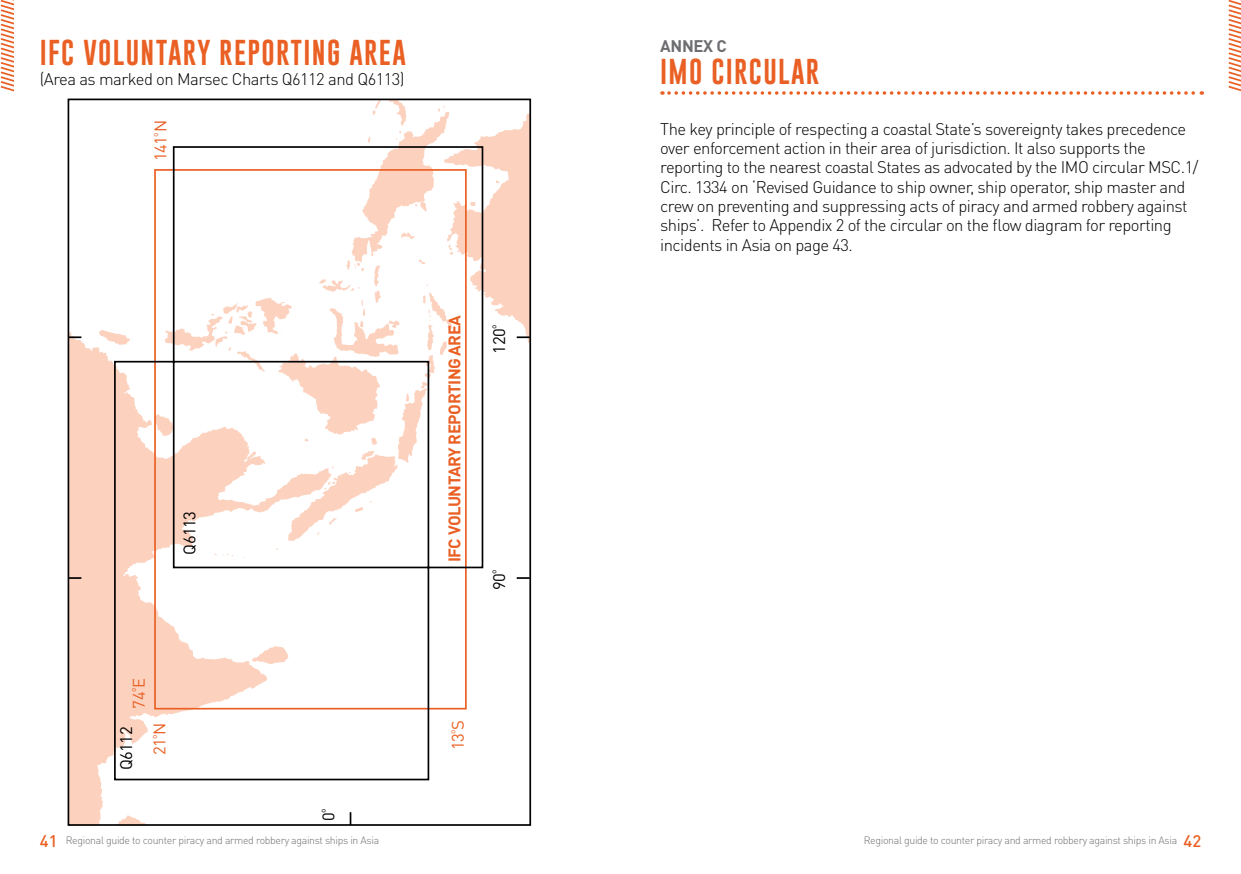
<style>
.page{position:relative;width:1241px;height:874px;background:#fff}
.page>*{position:absolute;margin:0;border:0;box-sizing:border-box;transform-origin:0 0}
.t1{font:26.25px "Gobold";letter-spacing:.05em;color:#ea6024}
.t2{font:300 16.62px/19.2px "DIN Pro";letter-spacing:-.03em;color:#000}
.t3{font:700 16.62px "DIN Pro";letter-spacing:-.03em;color:#ea6024}
.t4{font:16.62px "DIN Pro";letter-spacing:-.03em;color:#000}
.t5{font:16.62px "DIN Pro";letter-spacing:-.03em;color:#ea6024}
.t6{font:700 16.62px "DIN Pro";letter-spacing:-.02em;color:#6d6e71}
.t7{font:300 10.5px "DIN Pro";letter-spacing:-.03em;color:#6d6e71}
.s1{font-weight:500;font-size:16.62px;color:#ea6024}
</style>
<div class="page">
<svg style="left:1228px;top:0;width:12px;height:91px"></svg>
<svg style="left:0;top:0;width:13px;height:91px"></svg>
<svg style="left:669px;top:91px;width:532px;height:4px"></svg>
<svg style="left:367px;top:101px;width:161px;height:44px"></svg>
<svg style="left:67px;top:145px;width:464px;height:681px"></svg>
<h1 class="t1" style="left:40px;top:36px;width:367px">IFC VOLUNTARY REPORTING AREA</h1>
<p class="t2" style="left:40px;top:68px;width:366px">(Area as marked on Marsec Charts Q6112 and Q6113)</p>
<p class="t5" style="left:149px;top:161px;width:42px;rotate:-90deg">141<sup>º</sup>N</p>
<p class="t4" style="left:178px;top:554px;width:45px;rotate:-90deg">Q6113</p>
<p class="t3" style="left:443px;top:562px;width:248px;rotate:-90deg">IFC VOLUNTARY REPORTING AREA</p>
<p class="t4" style="left:487px;top:353px;width:30px;rotate:-90deg">120<sup>º</sup></p>
<p class="t4" style="left:487px;top:590px;width:22px;rotate:-90deg">90<sup>º</sup></p>
<p class="t5" style="left:127px;top:708px;width:32px;rotate:-90deg">74<sup>º</sup>E</p>
<p class="t4" style="left:115px;top:769px;width:45px;rotate:-90deg">Q6112</p>
<p class="t5" style="left:148px;top:755px;width:34px;rotate:-90deg">21<sup>º</sup>N</p>
<p class="t5" style="left:446px;top:749px;width:32px;rotate:-90deg">13<sup>º</sup>S</p>
<p class="t4" style="left:317px;top:820px;width:14px;rotate:-90deg">0<sup>º</sup></p>
<p class="t6" style="left:660px;top:35px;width:68px">ANNEX C</p>
<h1 class="t1" style="left:660px;top:55px;width:160px">IMO CIRCULAR</h1>
<p class="t2" style="left:660px;top:118px;width:539px">The key principle of respecting a coastal State’s sovereignty takes precedence over enforcement action in their area of jurisdiction. It also supports the reporting to the nearest coastal States as advocated by the IMO circular MSC.1/ Circ. 1334 on ‘Revised Guidance to ship owner, ship operator, ship master and crew on preventing and suppressing acts of piracy and armed robbery against ships’. Refer to Appendix 2 of the circular on the flow diagram for reporting incidents in Asia on page 43.</p>
<p class="t7" style="left:40px;top:832px;width:341px"><span class="s1">41</span> Regional guide to counter piracy and armed robbery against ships in Asia</p>
<p class="t7" style="left:863px;top:832px;width:339px">Regional guide to counter piracy and armed robbery against ships in Asia <span class="s1">42</span></p>
</div>
